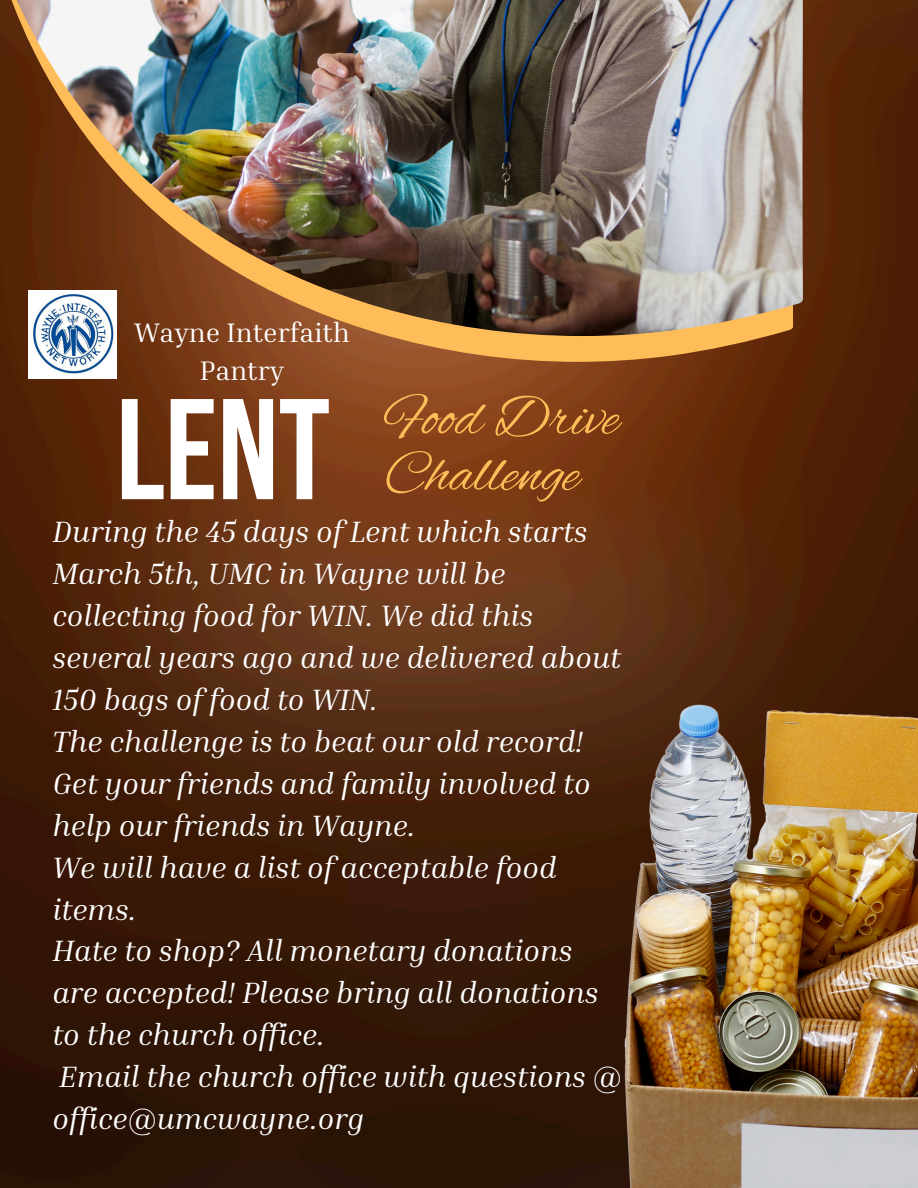
<style>
.page{position:relative;width:918px;height:1188px;background:#fff}
.page>*{position:absolute;margin:0;border:0;box-sizing:border-box;transform-origin:0 0}
.t1{font:143.1px "Bebas Neue Cyrillic";color:#fff}
.t2{font:59.1px/56.2px "Alex Brush";color:#ffbd59}
.t3{font:italic 30.15px/41.8px "Inria Serif";color:#fff}
.t4{font:27.45px/38.2px "Inria Serif";color:#fff;text-align:center}
</style>
<div class="page">
<img style="left:0;top:0;width:918px;height:1188px">
<svg style="left:6px;top:336px;width:787px;height:26px;background:#ac6c31"></svg>
<img style="left:0;top:0;width:803px;height:336px">
<img style="left:624px;top:705px;width:294px;height:483px">
<img style="left:29px;top:291px;width:87px;height:87px">
<p class="t4" style="left:134px;top:313px;width:217px">Wayne Interfaith<br>Pantry</p>
<p class="t1" style="left:116px;top:392px;width:216px">Lent</p>
<p class="t2" style="left:385px;top:393px;width:236px">Food Drive<br>Challenge</p>
<h1 class="t3" style="left:52px;top:510px;width:570px">During the 45 days of Lent which starts March 5th, UMC in Wayne will be collecting food for WIN. We did this several years ago and we delivered about 150 bags of food to WIN.</h1>
<h2 class="t3" style="left:52px;top:720px;width:540px">The challenge is to beat our old record!<br>Get your friends and family involved to help our friends in Wayne.</h2>
<p class="t3" style="left:52px;top:845px;width:506px">We will have a list of acceptable food items.</p>
<p class="t3" style="left:52px;top:929px;width:548px">Hate to shop? All monetary donations are accepted! Please bring all donations</p>
<p class="t3" style="left:52px;top:1013px;width:274px">to the church office.</p>
<p class="t3" style="left:52px;top:1055px;width:571px">Email the church office with questions @ office@umcwayne.org</p>
</div>
